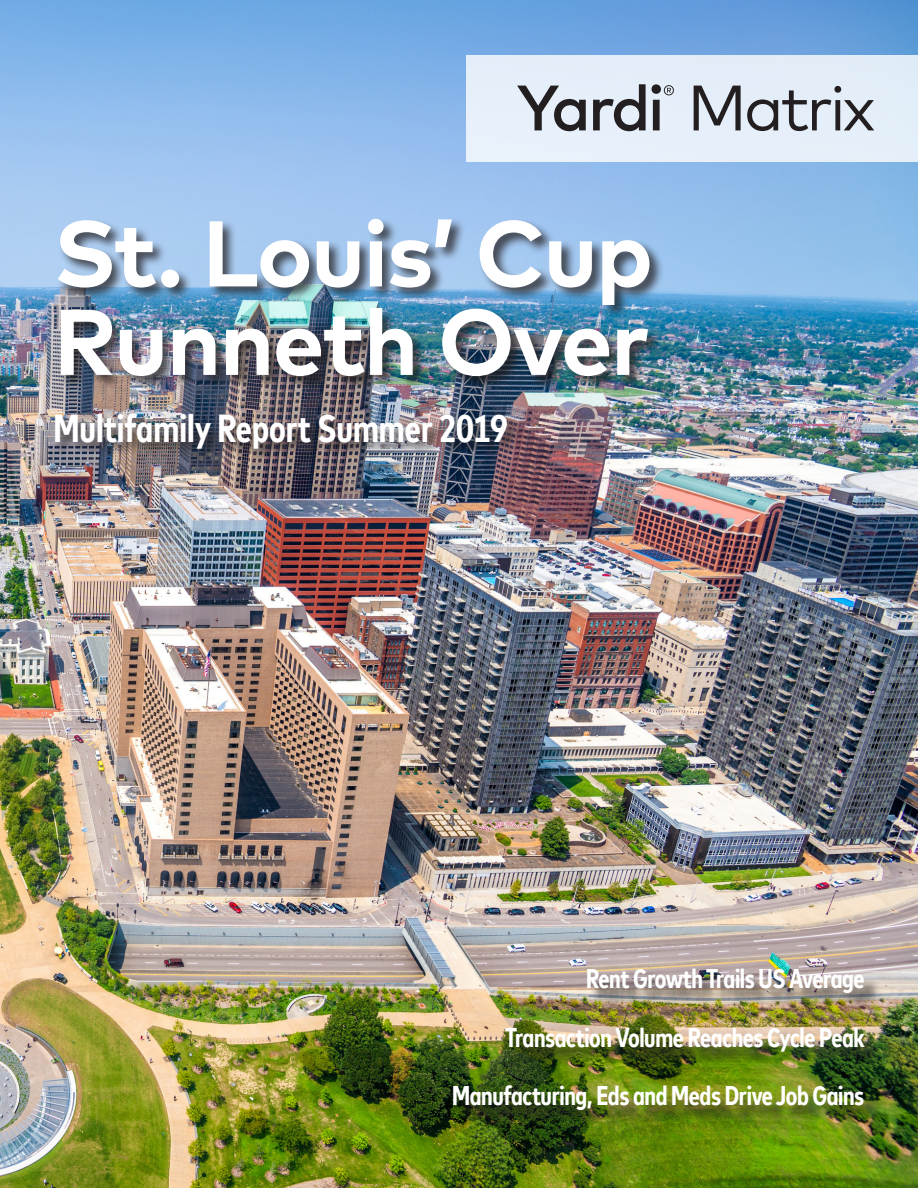
<style>
.page{position:relative;width:918px;height:1188px;background:#fff}
.page>*{position:absolute;margin:0;border:0;box-sizing:border-box;transform-origin:0 0}
.t1{font:700 93px/88.5px "Mark Offc Pro";letter-spacing:-.02em;color:#fff}
.t2{font:700 condensed 39px "Mark Offc Pro";color:#fff}
.t3{font:700 condensed 27px "Mark Offc Pro";letter-spacing:-.015em;color:#fff}
</style>
<div class="page">
<img style="left:0;top:0;width:918px;height:1188px">
<div style="left:466px;top:55px;width:452px;height:107px;background:#e5eff9"></div>
<div style="left:456px;top:972px;width:426px;height:156px;background:#231f20;opacity:.75"></div>
<div style="left:53px;top:218px;width:612px;height:245px;background:#231f20;opacity:.75"></div>
<svg style="left:517px;top:86px;width:69px;height:45px"></svg>
<svg style="left:593px;top:84px;width:53px;height:47px"></svg>
<svg style="left:652px;top:84px;width:22px;height:46px"></svg>
<svg style="left:694px;top:86px;width:47px;height:44px"></svg>
<svg style="left:747px;top:86px;width:127px;height:45px"></svg>
<p class="t1" style="left:53px;top:201px;width:601px">St. Louis’ Cup<br>Runneth Over</p>
<p class="t2" style="left:53px;top:399px;width:456px">Multifamily Report Summer 2019</p>
<p class="t3" style="left:586px;top:959px;width:280px">Rent Growth Trails US Average</p>
<p class="t3" style="left:505px;top:1017px;width:361px">Transaction Volume Reaches Cycle Peak</p>
<p class="t3" style="left:452px;top:1076px;width:414px">Manufacturing, Eds and Meds Drive Job Gains</p>
</div>
